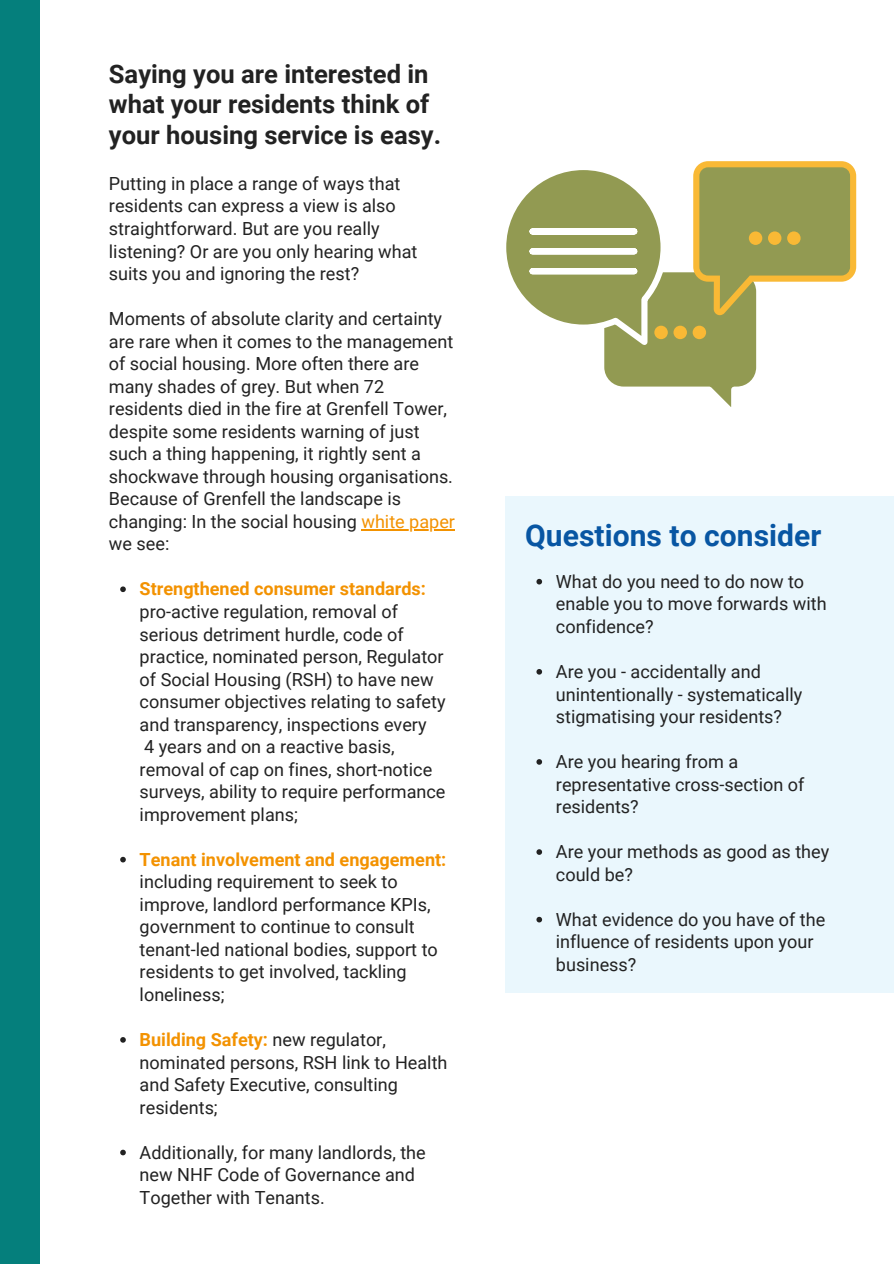
<style>
.page{position:relative;width:894px;height:1264px;background:#fff}
.page>*{position:absolute;margin:0;border:0;box-sizing:border-box;transform-origin:0 0}
.t1{font:700 30px "Roboto";color:#0856a3}
.t2{font:700 25.5px/30.5px "Roboto";color:#222}
.t3{font:18px/22.5px "Roboto";color:#222}
.s1{color:#f39200}
.s2{font-weight:700;color:#f39200}
</style>
<div class="page">
<div style="left:0;top:0;width:39px;height:1263px;background:#057f7c"></div>
<div style="left:505px;top:496px;width:388px;height:496px;background:#eaf7fd"></div>
<svg style="left:506px;top:161px;width:350px;height:246px"></svg>
<div style="left:786px;top:231px;width:14px;height:14px;background:#f9b935;border-radius:50%"></div>
<div style="left:767px;top:231px;width:14px;height:14px;background:#f9b935;border-radius:50%"></div>
<div style="left:748px;top:231px;width:14px;height:14px;background:#f9b935;border-radius:50%"></div>
<svg style="left:536px;top:579px;width:6px;height:5px"></svg>
<svg style="left:536px;top:669px;width:6px;height:5px"></svg>
<svg style="left:536px;top:759px;width:6px;height:5px"></svg>
<svg style="left:536px;top:849px;width:6px;height:5px"></svg>
<svg style="left:536px;top:916px;width:6px;height:6px"></svg>
<svg style="left:120px;top:586px;width:6px;height:6px"></svg>
<svg style="left:120px;top:856px;width:6px;height:6px"></svg>
<svg style="left:120px;top:1037px;width:6px;height:5px"></svg>
<svg style="left:120px;top:1149px;width:6px;height:6px"></svg>
<hr style="left:361px;top:529px;width:94px;height:1px;background:#f39200">
<p class="t2" style="left:109px;top:59px;width:333px">Saying you are interested in what your residents think of your housing service is easy.</p>
<p class="t3" style="left:109px;top:172px;width:310px">Putting in place a range of ways that residents can express a view is also straightforward. But are you really listening? Or are you only hearing what suits you and ignoring the rest?</p>
<p class="t3" style="left:109px;top:308px;width:347px">Moments of absolute clarity and certainty are rare when it comes to the management of social housing. More often there are many shades of grey. But when 72 residents died in the fire at Grenfell Tower, despite some residents warning of just such a thing happening, it rightly sent a shockwave through housing organisations.<br>Because of Grenfell the landscape is changing: In the social housing <span class="s1">white paper </span>we see:</p>
<p class="t3" style="left:140px;top:578px;width:307px"><span class="s2">Strengthened consumer standards: </span>pro-active regulation, removal of serious detriment hurdle, code of practice, nominated person, Regulator of Social Housing (RSH) to have new consumer objectives relating to safety and transparency, inspections every<br>4 years and on a reactive basis, removal of cap on fines, short-notice surveys, ability to require performance improvement plans;</p>
<p class="t3" style="left:140px;top:848px;width:308px"><span class="s2">Tenant involvement and engagement: </span>including requirement to seek to improve, landlord performance KPIs, government to continue to consult tenant-led national bodies, support to residents to get involved, tackling loneliness;</p>
<p class="t3" style="left:140px;top:1028px;width:309px"><span class="s2">Building Safety:</span> new regulator, nominated persons, RSH link to Health and Safety Executive, consulting residents;</p>
<p class="t3" style="left:140px;top:1141px;width:287px">Additionally, for many landlords, the new NHF Code of Governance and<br>Together with Tenants.</p>
<p class="t1" style="left:525px;top:518px;width:298px">Questions to consider</p>
<p class="t3" style="left:555px;top:570px;width:272px">What do you need to do now to enable you to move forwards with confidence?</p>
<p class="t3" style="left:555px;top:660px;width:248px">Are you - accidentally and unintentionally - systematically stigmatising your residents?</p>
<p class="t3" style="left:555px;top:750px;width:250px">Are you hearing from a representative cross-section of residents?</p>
<p class="t3" style="left:555px;top:840px;width:275px">Are your methods as good as they could be?</p>
<p class="t3" style="left:555px;top:908px;width:271px">What evidence do you have of the influence of residents upon your business?</p>
</div>
